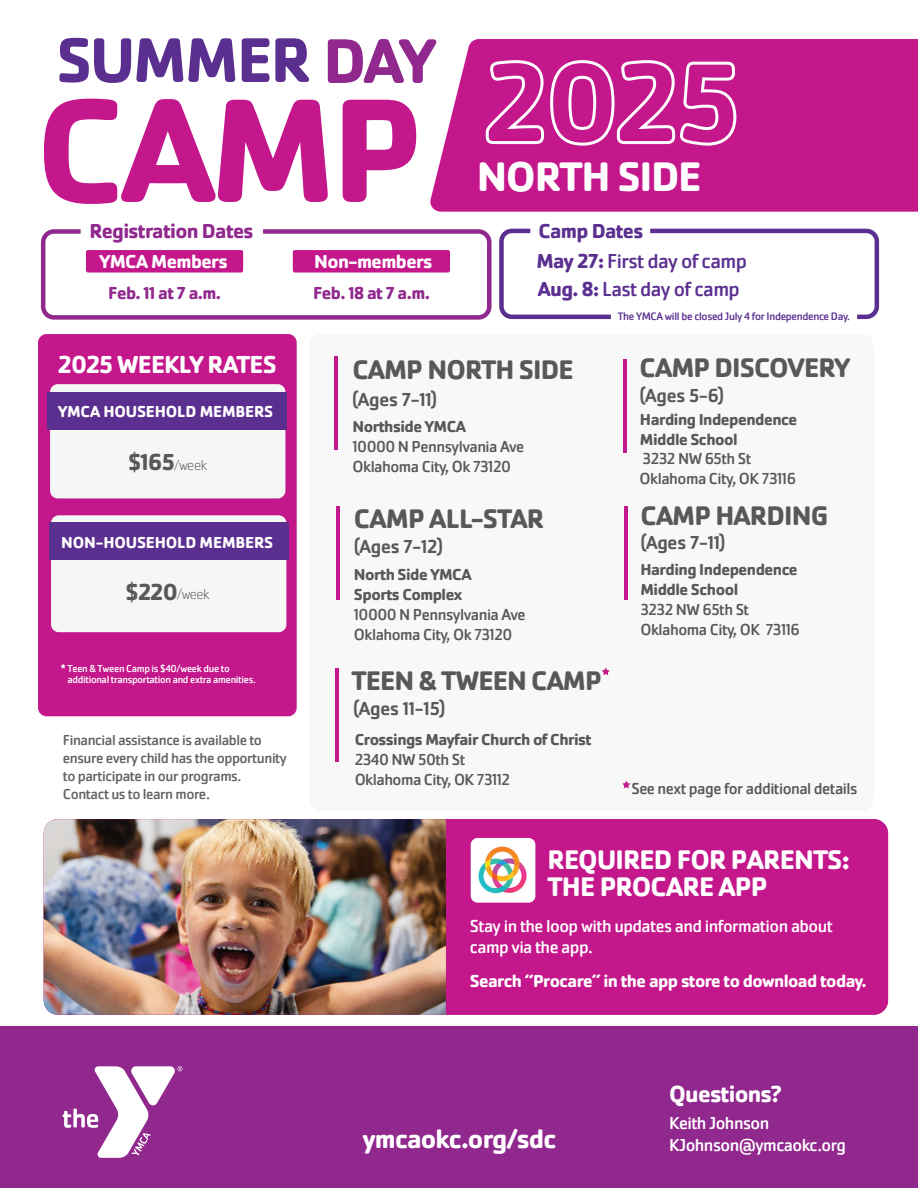
<style>
.page{position:relative;width:918px;height:1188px;background:#fff}
.page>*{position:absolute;margin:0;border:0;box-sizing:border-box;transform-origin:0 0}
.t1{font:700 65.4px "Cachet Pro";letter-spacing:-.03em;color:#5b2f90}
.t2{font:700 42.9px "Cachet Pro";letter-spacing:-.03em;color:#fff}
.t3{font:700 27.9px "Cachet Pro";letter-spacing:-.03em;color:#57585a}
.t4{font:700 27.9px/27px "Cachet Pro";letter-spacing:-.03em;color:#fff}
.t5{font:700 27px "Cachet Pro";letter-spacing:-.03em;color:#fff}
.t6{font:700 25.5px "Cachet Pro";letter-spacing:-.03em;color:#fff}
.t7{font:700 24px "Cachet Pro";letter-spacing:-.03em;color:#fff}
.t8{font:700 24px "Cachet Pro";color:#57585a}
.t9{font:700 21px/30px "Cachet Pro";letter-spacing:-.03em;color:#5b2f90}
.t10{font:21px "Cachet Pro";letter-spacing:-.03em;color:#5b2f90}
.t11{font:700 21px "Cachet Pro";letter-spacing:-.03em;color:#91288e}
.t12{font:500 19.5px "Cachet Pro";letter-spacing:-.01em;color:#57585a}
.t13{font:700 19.5px "Cachet Pro";letter-spacing:-.03em;color:#fff}
.t14{font:18px/21.9px "Cachet Pro";letter-spacing:-.03em;color:#fff}
.t15{font:700 18px "Cachet Pro";letter-spacing:-.03em;color:#fff}
.t16{font:700 18px "Cachet Pro";letter-spacing:-.03em;color:#91288e}
.t17{font:16.5px/19.8px "Cachet Pro";letter-spacing:-.03em;color:#57585a}
.t18{font:700 16.5px/19.8px "Cachet Pro";letter-spacing:-.03em;color:#57585a}
.t19{font:700 16.5px "Cachet Pro";letter-spacing:-.01em;color:#fff}
.t20{font:15px/18px "Cachet Pro";letter-spacing:-.03em;color:#636366}
.t21{font:200 15px "Cachet Pro";letter-spacing:-.03em;color:#57585a}
.t22{font:11.25px "Cachet Pro";letter-spacing:-.03em;color:#5b2f90}
.t23{font:10.5px/11.2px "Cachet Pro";letter-spacing:-.03em;color:#fff}
.s1{color:#91288e}
.s2{font-weight:400}
.s3{font-weight:700}
.s4{font-weight:700;font-size:24px}
.s5{font-weight:200;font-size:15px}
</style>
<div class="page">
<svg style="left:44px;top:99px;width:284px;height:105px"></svg>
<svg style="left:343px;top:100px;width:73px;height:102px"></svg>
<div style="left:430px;top:39px;width:488px;height:173px;background:#c4178c"></div>
<svg style="left:483px;top:59px;width:255px;height:88px;background:#cf43a1"></svg>
<div style="left:86px;top:250px;width:157px;height:23px;background:#c4178c;border-radius:2px"></div>
<div style="left:293px;top:250px;width:157px;height:23px;background:#c4178c;border-radius:2px"></div>
<div style="left:41px;top:229px;width:451px;height:91px;border:4px solid #91288e;border-radius:11px"></div>
<svg style="left:499px;top:228px;width:112px;height:92px"></svg>
<svg style="left:650px;top:228px;width:230px;height:92px"></svg>
<div style="left:0;top:1026px;width:918px;height:162px;background:#91288e"></div>
<svg style="left:63px;top:1066px;width:119px;height:92px"></svg>
<hr style="left:336px;top:669px;width:3px;height:93px;background:#c4178c">
<hr style="left:623px;top:360px;width:3px;height:93px;background:#c4178c">
<hr style="left:624px;top:506px;width:3px;height:93px;background:#c4178c">
<hr style="left:335px;top:356px;width:3px;height:93px;background:#c4178c">
<hr style="left:337px;top:506px;width:3px;height:93px;background:#c4178c">
<svg style="left:602px;top:668px;width:8px;height:7px"></svg>
<svg style="left:622px;top:781px;width:8px;height:7px"></svg>
<div style="left:44px;top:819px;width:844px;height:196px;background:#c4178c;border-radius:14px"></div>
<img style="left:44px;top:819px;width:402px;height:196px">
<img style="left:471px;top:838px;width:64px;height:65px">
<div style="left:38px;top:334px;width:259px;height:382px;background:#c4178c;border-radius:8px"></div>
<div style="left:50px;top:384px;width:235px;height:114px;background:#f5f7f7;border-radius:8px"></div>
<div style="left:51px;top:515px;width:235px;height:117px;background:#f5f7f7;border-radius:8px"></div>
<svg style="left:61px;top:664px;width:5px;height:5px"></svg>
<div style="left:47px;top:392px;width:240px;height:37px;background:#5b2f90"></div>
<div style="left:49px;top:523px;width:239px;height:37px;background:#5b2f90"></div>
<h1 class="t1" style="left:56px;top:19px;width:381px">SUMMER <span class="s1">DAY</span></h1>
<h2 class="t2" style="left:477px;top:150px;width:226px">NORTH SIDE</h2>
<p class="t11" style="left:89px;top:218px;width:166px">Registration Dates</p>
<p class="t9" style="left:537px;top:216px;width:212px">Camp Dates<br>May 27: <span class="s2">First day of camp</span></p>
<p class="t22" style="left:618px;top:310px;width:234px">The YMCA will be closed July 4 for Independence Day.</p>
<p class="t13" style="left:99px;top:249px;width:130px">YMCA Members</p>
<p class="t13" style="left:314px;top:249px;width:120px">Non-members</p>
<p class="t10" style="left:538px;top:277px;width:204px"><span class="s3">Aug. 8:</span> Last day of camp</p>
<p class="t16" style="left:108px;top:282px;width:114px">Feb. 11 at 7 a.m.</p>
<p class="t16" style="left:313px;top:282px;width:118px">Feb. 18 at 7 a.m.</p>
<h3 class="t6" style="left:64px;top:346px;width:220px">2025 WEEKLY RATES</h3>
<h3 class="t6" style="left:58px;top:349px;width:220px">2025 WEEKLY RATES</h3>
<p class="t19" style="left:58px;top:401px;width:217px">YMCA HOUSEHOLD MEMBERS</p>
<p class="t21" style="left:128px;top:456px;width:81px"><span class="s4">$165</span>/week</p>
<h3 class="t8" style="left:133px;top:448px;width:81px">$165<span class="s5">/w ek</span></h3>
<p class="t19" style="left:61px;top:532px;width:213px">NON-HOUSEHOLD MEMBERS</p>
<h3 class="t6" style="left:65px;top:539px;width:220px">2025 WEEKLY RATES</h3>
<p class="t21" style="left:126px;top:585px;width:86px"><span class="s4">$220</span>/week</p>
<p class="t23" style="left:68px;top:663px;width:190px">Teen &amp; Tween Camp is $40/week due to additional transportation and extra amenities.</p>
<p class="t20" style="left:63px;top:731px;width:225px">Financial assistance is available to ensure every child has the opportunity to participate in our programs.<br>Contact us to learn more.</p>
<h3 class="t3" style="left:352px;top:353px;width:223px">CAMP NORTH SIDE</h3>
<p class="t12" style="left:352px;top:388px;width:87px">(Ages 7-11)</p>
<p class="t18" style="left:353px;top:417px;width:115px">Northside YMCA</p>
<p class="t17" style="left:353px;top:437px;width:173px">10000 N Pennsylvania Ave<br>Oklahoma City, Ok 73120</p>
<h3 class="t3" style="left:354px;top:501px;width:192px">CAMP ALL-STAR</h3>
<p class="t12" style="left:354px;top:535px;width:91px">(Ages 7-12)</p>
<p class="t18" style="left:354px;top:565px;width:119px">North Side YMCA<br>Sports Complex</p>
<p class="t17" style="left:354px;top:605px;width:173px">10000 N Pennsylvania Ave<br>Oklahoma City, Ok 73120</p>
<h3 class="t3" style="left:351px;top:664px;width:252px">TEEN &amp; TWEEN CAMP</h3>
<p class="t12" style="left:353px;top:697px;width:94px">(Ages 11-15)</p>
<p class="t18" style="left:355px;top:730px;width:238px">Crossings Mayfair Church of Christ</p>
<p class="t17" style="left:355px;top:750px;width:157px">2340 NW 50th St<br>Oklahoma City, OK 73112</p>
<h3 class="t3" style="left:640px;top:350px;width:212px">CAMP DISCOVERY</h3>
<p class="t12" style="left:640px;top:384px;width:86px">(Ages 5-6)</p>
<p class="t18" style="left:640px;top:410px;width:159px">Harding Independence<br>Middle School</p>
<p class="t17" style="left:640px;top:449px;width:158px">3232 NW 65th St<br>Oklahoma City, OK 73116</p>
<h3 class="t3" style="left:641px;top:498px;width:189px">CAMP HARDING</h3>
<p class="t18" style="left:641px;top:560px;width:159px">Harding Independence<br>Middle School</p>
<p class="t17" style="left:641px;top:600px;width:161px">3232 NW 65th St<br>Oklahoma City, OK 73116</p>
<p class="t12" style="left:641px;top:532px;width:87px">(Ages 7-11)</p>
<p class="t17" style="left:631px;top:779px;width:228px">See next page for additional details</p>
<h3 class="t4" style="left:548px;top:846px;width:304px">REQUIRED FOR PARENTS:<br>THE PROCARE APP</h3>
<p class="t14" style="left:470px;top:915px;width:365px">Stay in the loop with updates and information about camp via the app.</p>
<p class="t15" style="left:470px;top:970px;width:398px">Search “Procare” in the app store to download today.</p>
<h3 class="t5" style="left:363px;top:1122px;width:195px">ymcaokc.org/sdc</h3>
<h3 class="t7" style="left:669px;top:1079px;width:114px">Questions?</h3>
<p class="t14" style="left:669px;top:1112px;width:179px">Keith Johnson<br>KJohnson@ymcaokc.org</p>
</div>
